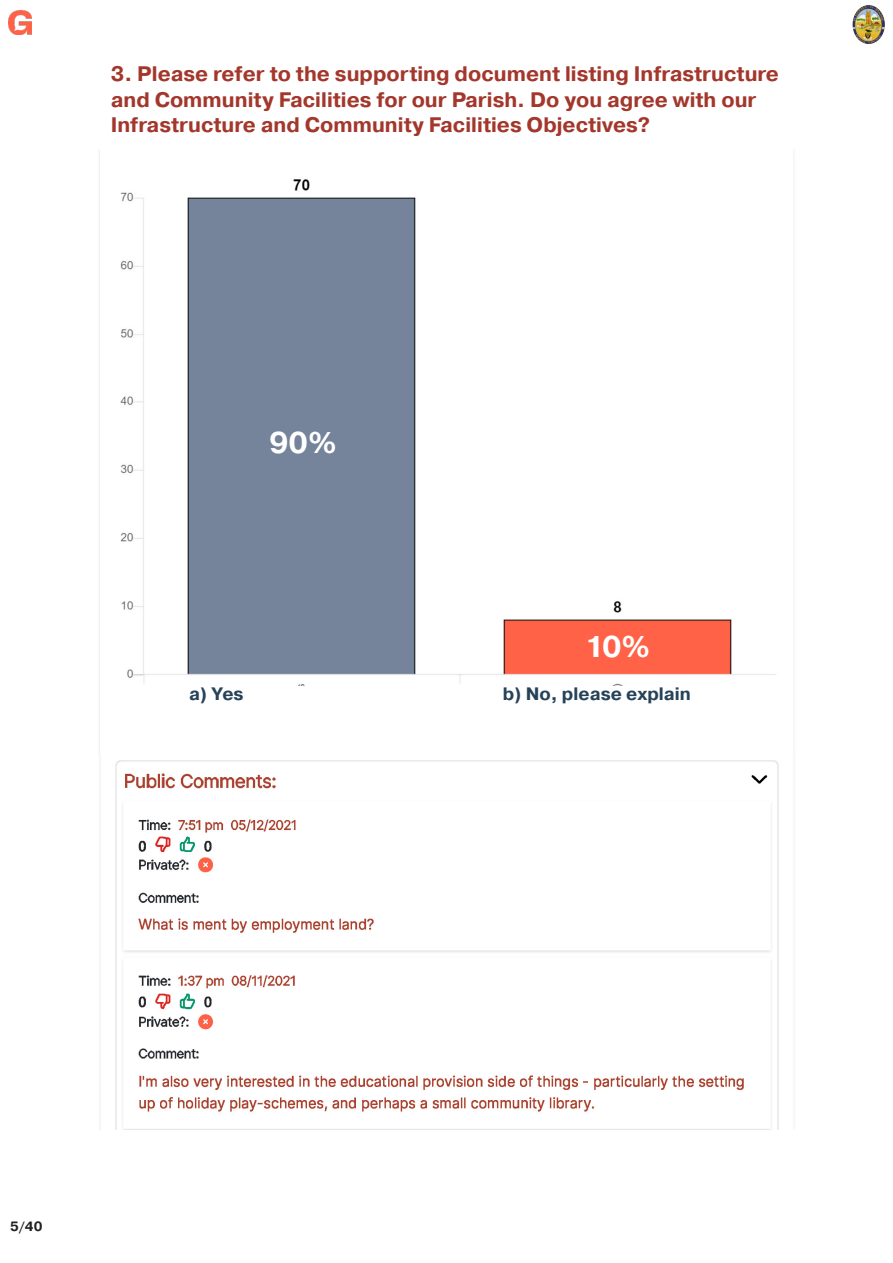
<style>
.page{position:relative;width:893px;height:1263px;background:#fff}
.page>*{position:absolute;margin:0;border:0;box-sizing:border-box;transform-origin:0 0}
.t1{font:700 30px "Pragmatica";color:#fff}
.t2{font:700 21px/25.2px "Pragmatica";color:#a3372c}
.t3{font:700 18px "Pragmatica";color:#264259}
.t4{font:700 13.5px "Pragmatica";color:#231f20}
</style>
<div class="page">
<img style="left:8px;top:10px;width:24px;height:24px">
<img style="left:852px;top:5px;width:33px;height:39px">
<img style="left:99px;top:150px;width:677px;height:606px">
<div style="left:189px;top:686px;width:228px;height:50px;background:#fff"></div>
<div style="left:503px;top:686px;width:227px;height:114px;background:#fff"></div>
<img style="left:100px;top:756px;width:679px;height:373px">
<p class="t2" style="left:111px;top:62px;width:670px">3. Please refer to the supporting document listing Infrastructure and Community Facilities for our Parish. Do you agree with our<br>Infrastructure and Community Facilities Objectives?</p>
<p class="t1" style="left:269px;top:423px;width:69px">90%</p>
<p class="t1" style="left:585px;top:627px;width:67px">10%</p>
<p class="t3" style="left:189px;top:682px;width:56px">a) Yes</p>
<p class="t3" style="left:503px;top:682px;width:190px">b) No, please explain</p>
<p class="t4" style="left:10px;top:1217px;width:34px">5/40</p>
</div>
